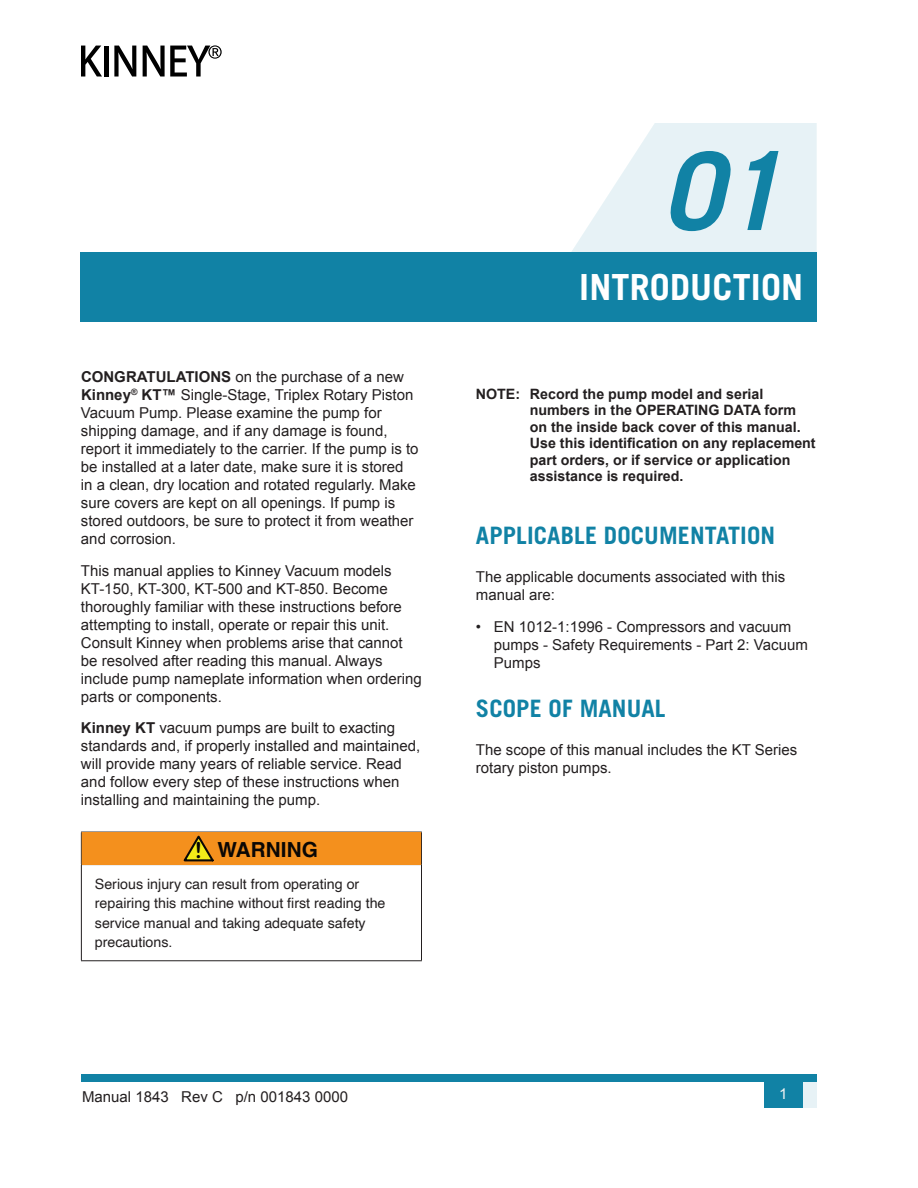
<style>
.page{position:relative;width:918px;height:1188px;background:#fff}
.page>*{position:absolute;margin:0;border:0;box-sizing:border-box;transform-origin:0 0}
.Chapter_Number{font:italic 700 108px "Trade Gothic LT Std";color:#1182a5}
.Chapter_Title_Right{font:700 36px "Trade Gothic LT Std";letter-spacing:.005em;color:#fff}
.Heading_1{font:700 24px "Trade Gothic LT Std";letter-spacing:.005em;color:#1182a5}
.t1{font:700 20.85px "Helvetica";color:#0a0705}
.Body{font:15px/18px "Arial";color:#231f20}
.t2{font:15px "Arial";color:#f3f3f3}
.t3{font:700 14.25px/16.5px "Arial";color:#231f20}
.Warning_Text{font:14.25px/19.5px "Helvetica";color:#231f20}
.s1{font-weight:700}
.s2{font-family:"Arial Rounded MT Bold";font-weight:400;font-size:22.2px;color:#050504}
</style>
<div class="page">
<svg style="left:571px;top:123px;width:246px;height:129px"></svg>
<div style="left:80px;top:252px;width:737px;height:70px;background:#1182a5"></div>
<svg style="left:81px;top:46px;width:21px;height:31px"></svg>
<div style="left:104px;top:46px;width:5px;height:31px;background:#000"></div>
<svg style="left:114px;top:46px;width:22px;height:31px"></svg>
<svg style="left:143px;top:45px;width:79px;height:32px"></svg>
<div style="left:81px;top:1075px;width:736px;height:7px;background:#1182a5"></div>
<div style="left:764px;top:1080px;width:38px;height:28px;background:#1182a5"></div>
<svg style="left:802px;top:1082px;width:15px;height:26px"></svg>
<hr style="left:81px;top:832px;width:1px;height:32px;background:#231f20">
<hr style="left:421px;top:832px;width:1px;height:32px;background:#231f20">
<hr style="left:81px;top:864px;width:341px;height:1px;background:#231f20">
<hr style="left:81px;top:865px;width:1px;height:95px;background:#231f20">
<hr style="left:421px;top:865px;width:1px;height:95px;background:#231f20">
<hr style="left:81px;top:960px;width:341px;height:1px;background:#231f20">
<div style="left:82px;top:832px;width:339px;height:32px;background:#f4901d"></div>
<p class="Chapter_Number" style="left:662px;top:125px;width:122px">01</p>
<p class="Body" style="left:81px;top:368px;width:339px"><span class="s1">CONGRATULATIONS</span> on the purchase of a new <span class="s1">Kinney</span><sup>®</sup> <span class="s1">KT™</span> Single-Stage, Triplex Rotary Piston Vacuum Pump. Please examine the pump for shipping damage, and if any damage is found, report it immediately to the carrier. If the pump is to be installed at a later date, make sure it is stored in a clean, dry location and rotated regularly. Make sure covers are kept on all openings. If pump is stored outdoors, be sure to protect it from weather and corrosion.</p>
<p class="Body" style="left:81px;top:562px;width:342px">This manual applies to Kinney Vacuum models KT-150, KT-300, KT-500 and KT-850. Become thoroughly familiar with these instructions before attempting to install, operate or repair this unit.<br>Consult Kinney when problems arise that cannot be resolved after reading this manual. Always include pump nameplate information when ordering parts or components.</p>
<p class="Body" style="left:81px;top:719px;width:341px"><span class="s1">Kinney KT</span> vacuum pumps are built to exacting standards and, if properly installed and maintained, will provide many years of reliable service. Read and follow every step of these instructions when installing and maintaining the pump.</p>
<p class="t1" style="left:195px;top:837px;width:125px"><span class="s2">!</span> WARNING</p>
<p class="Warning_Text" style="left:95px;top:874px;width:292px">Serious injury can result from operating or repairing this machine without first reading the service manual and taking adequate safety precautions.</p>
<p class="Chapter_Title_Right" style="left:579px;top:265px;width:226px">INTRODUCTION</p>
<p class="t3" style="left:530px;top:386px;width:287px;text-indent:-54px">NOTE: Record the pump model and serial numbers in the OPERATING DATA form on the inside back cover of this manual.<br>Use this identification on any replacement part orders, or if service or application assistance is required.</p>
<p class="Heading_1" style="left:476px;top:521px;width:301px">APPLICABLE DOCUMENTATION</p>
<p class="Body" style="left:476px;top:568px;width:311px">The applicable documents associated with this manual are:</p>
<p class="Body" style="left:494px;top:617px;width:316px;text-indent:-18px">• EN 1012-1:1996 - Compressors and vacuum pumps - Safety Requirements - Part 2: Vacuum<br>Pumps</p>
<p class="Heading_1" style="left:476px;top:693px;width:191px">SCOPE OF MANUAL</p>
<p class="Body" style="left:476px;top:741px;width:323px">The scope of this manual includes the KT Series rotary piston pumps.</p>
<p class="Body" style="left:82px;top:1088px;width:267px">Manual 1843 Rev C p/n 001843 0000</p>
<p class="t2" style="left:779px;top:1084px;width:10px">1</p>
</div>
